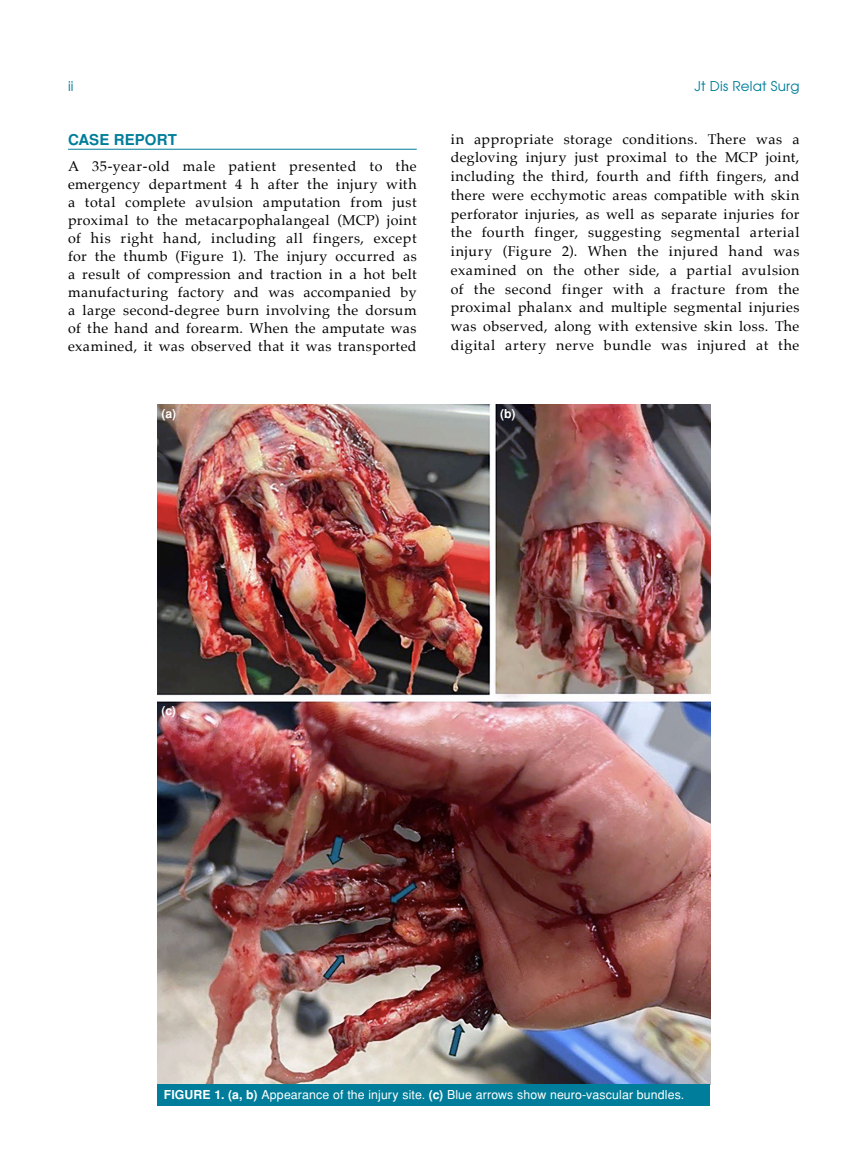
<style>
.page{position:relative;width:859px;height:1170px;background:#fff}
.page>*{position:absolute;margin:0;border:0;box-sizing:border-box;transform-origin:0 0}
.t1{font:700 15px "Helvetica Tr";letter-spacing:.005em;color:#007d9a}
.t2{font:14.25px/18.8px "Palatino";letter-spacing:.035em;color:#000;text-align:justify}
.t3{font:13.5px "Avant Garde Tr";letter-spacing:.015em;color:#007d9a}
.t4{font:12.3px "Helvetica Normal Tr";letter-spacing:.01em;color:#fff}
.t5{font:700 12.3px "Helvetica Tr";color:#fff}
.s1{font-family:"Helvetica Tr";font-weight:700}
</style>
<div class="page">
<hr style="left:68px;top:149px;width:349px;height:1px;background:#007d9a">
<img style="left:157px;top:404px;width:553px;height:679px">
<div style="left:157px;top:1083px;width:553px;height:22px;background:#007d9a"></div>
<p class="t3" style="left:68px;top:77px;width:7px">ii</p>
<p class="t3" style="left:694px;top:77px;width:106px">Jt Dis Relat Surg</p>
<p class="t1" style="left:68px;top:130px;width:110px">CASE REPORT</p>
<p class="t2" style="left:68px;top:157px;width:350px;line-height:18px">A 35-year-old male patient presented to the emergency department 4 h after the injury with a total complete avulsion amputation from just proximal to the metacarpophalangeal (MCP) joint of his right hand, including all fingers, except for the thumb (Figure 1). The injury occurred as a result of compression and traction in a hot belt manufacturing factory and was accompanied by a large second-degree burn involving the dorsum of the hand and forearm. When the amputate was examined, it was observed that it was transported</p>
<p class="t2" style="left:451px;top:129px;width:350px">in appropriate storage conditions. There was a degloving injury just proximal to the MCP joint, including the third, fourth and fifth fingers, and there were ecchymotic areas compatible with skin perforator injuries, as well as separate injuries for the fourth finger, suggesting segmental arterial injury (Figure 2). When the injured hand was examined on the other side, a partial avulsion of the second finger with a fracture from the proximal phalanx and multiple segmental injuries was observed, along with extensive skin loss. The digital artery nerve bundle was injured at the</p>
<p class="t5" style="left:162px;top:406px;width:16px">(a)</p>
<p class="t5" style="left:162px;top:703px;width:16px">(c)</p>
<p class="t5" style="left:500px;top:406px;width:17px">(b)</p>
<p class="t4" style="left:164px;top:1087px;width:522px"><span class="s1">FIGURE 1. (a, b)</span> Appearance of the injury site. <span class="s1">(c)</span> Blue arrows show neuro-vascular bundles.</p>
</div>
